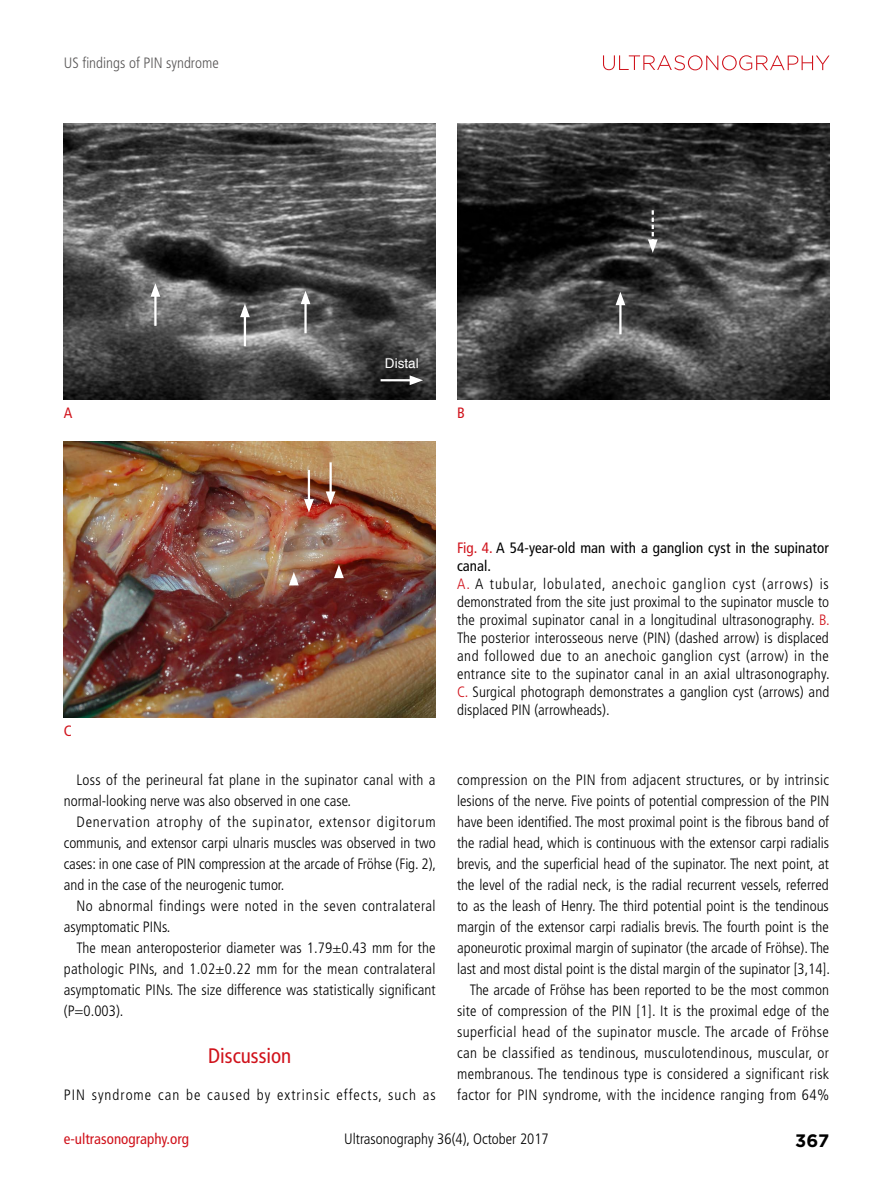
<style>
.page{position:relative;width:893px;height:1191px;background:#fff}
.page>*{position:absolute;margin:0;border:0;box-sizing:border-box;transform-origin:0 0}
.t1{font:condensed 21px "Frutiger LT Std";color:#d0121b}
.t2{font:700 18px "Gotham";color:#000}
.t3{font:300 condensed 15px/21px "Frutiger LT Std";letter-spacing:.005em;color:#000}
.t4{font:300 condensed 15px/21px "Frutiger LT Std";letter-spacing:.03em;color:#000}
.t5{font:300 condensed 15px "Frutiger LT Std";letter-spacing:.065em;color:#000}
.t6{font:condensed 15px "Frutiger LT Std";color:#d0121b}
.t7{font:300 condensed 15px "Frutiger LT Std";color:#595757}
.t8{font:13.5px "Helvetica";color:#fff}
.s1{font-weight:400;color:#d0121b}
.s2{font-weight:400}
.s3{color:#d0121b}
</style>
<div class="page">
<svg style="left:603px;top:55px;width:226px;height:15px"></svg>
<img style="left:64px;top:441px;width:372px;height:277px">
<img style="left:64px;top:123px;width:372px;height:277px">
<img style="left:457px;top:123px;width:372px;height:277px">
<hr style="left:154px;top:292px;width:3px;height:34px;background:#fff">
<svg style="left:151px;top:283px;width:9px;height:14px"></svg>
<hr style="left:244px;top:313px;width:2px;height:33px;background:#fff">
<svg style="left:240px;top:304px;width:10px;height:13px"></svg>
<hr style="left:304px;top:300px;width:3px;height:33px;background:#fff">
<svg style="left:301px;top:291px;width:9px;height:13px"></svg>
<svg style="left:334px;top:564px;width:10px;height:14px"></svg>
<hr style="left:329px;top:462px;width:3px;height:33px;background:#fff">
<svg style="left:326px;top:491px;width:9px;height:14px"></svg>
<svg style="left:289px;top:572px;width:10px;height:13px"></svg>
<hr style="left:308px;top:470px;width:2px;height:33px;background:#fff">
<svg style="left:304px;top:499px;width:10px;height:13px"></svg>
<hr style="left:619px;top:301px;width:2px;height:33px;background:#fff">
<svg style="left:615px;top:292px;width:10px;height:13px"></svg>
<svg style="left:648px;top:210px;width:10px;height:43px"></svg>
<hr style="left:381px;top:379px;width:33px;height:2px;background:#fff">
<svg style="left:410px;top:375px;width:13px;height:10px"></svg>
<p class="t7" style="left:64px;top:54px;width:157px">US findings of PIN syndrome</p>
<p class="t8" style="left:385px;top:353px;width:35px">Distal</p>
<p class="t6" style="left:64px;top:404px;width:10px">A</p>
<p class="t6" style="left:457px;top:404px;width:9px">B</p>
<p class="t6" style="left:64px;top:721px;width:10px">C</p>
<p class="t3" style="left:64px;top:769px;width:373px;text-indent:13px">Loss of the perineural fat plane in the supinator canal with a normal-looking nerve was also observed in one case.</p>
<p class="t3" style="left:64px;top:811px;width:374px;text-align:justify;text-indent:13px">Denervation atrophy of the supinator, extensor digitorum communis, and extensor carpi ulnaris muscles was observed in two cases: in one case of PIN compression at the arcade of Fröhse (Fig. 2), and in the case of the neurogenic tumor.</p>
<p class="t4" style="left:64px;top:895px;width:373px;text-indent:13px">No abnormal findings were noted in the seven contralateral asymptomatic PINs.</p>
<p class="t3" style="left:64px;top:937px;width:373px;text-align:justify;text-indent:13px">The mean anteroposterior diameter was 1.79±0.43 mm for the pathologic PINs, and 1.02±0.22 mm for the mean contralateral asymptomatic PINs. The size difference was statistically significant (P=0.003).</p>
<h1 class="t1" style="left:208px;top:1043px;width:85px">Discussion</h1>
<p class="t5" style="left:64px;top:1086px;width:373px">PIN syndrome can be caused by extrinsic effects, such as</p>
<p class="t3" style="left:457px;top:539px;width:374px;line-height:18px"><span class="s1">Fig. 4.</span> <span class="s2">A 54-year-old man with a ganglion cyst in the supinator canal.<br></span><span class="s3">A.</span> A tubular, lobulated, anechoic ganglion cyst (arrows) is demonstrated from the site just proximal to the supinator muscle to the proximal supinator canal in a longitudinal ultrasonography. <span class="s3">B.<br></span>The posterior interosseous nerve (PIN) (dashed arrow) is displaced and followed due to an anechoic ganglion cyst (arrow) in the entrance site to the supinator canal in an axial ultrasonography.<br><span class="s3">C.</span> Surgical photograph demonstrates a ganglion cyst (arrows) and displaced PIN (arrowheads).</p>
<p class="t3" style="left:457px;top:769px;width:374px;text-align:right">compression on the PIN from adjacent structures, or by intrinsic lesions of the nerve. Five points of potential compression of the PIN have been identified. The most proximal point is the fibrous band of the radial head, which is continuous with the extensor carpi radialis brevis, and the superficial head of the supinator. The next point, at the level of the radial neck, is the radial recurrent vessels, referred to as the leash of Henry. The third potential point is the tendinous margin of the extensor carpi radialis brevis. The fourth point is the aponeurotic proximal margin of supinator (the arcade of Fröhse). The last and most distal point is the distal margin of the supinator [3,14].<br>The arcade of Fröhse has been reported to be the most common site of compression of the PIN [1]. It is the proximal edge of the superficial head of the supinator muscle. The arcade of Fröhse can be classified as tendinous, musculotendinous, muscular, or membranous. The tendinous type is considered a significant risk factor for PIN syndrome, with the incidence ranging from 64%</p>
<p class="t6" style="left:64px;top:1130px;width:127px">e-ultrasonography.org</p>
<p class="t3" style="left:344px;top:1128px;width:206px">Ultrasonography 36(4), October 2017</p>
<p class="t2" style="left:795px;top:1130px;width:35px">367</p>
</div>
